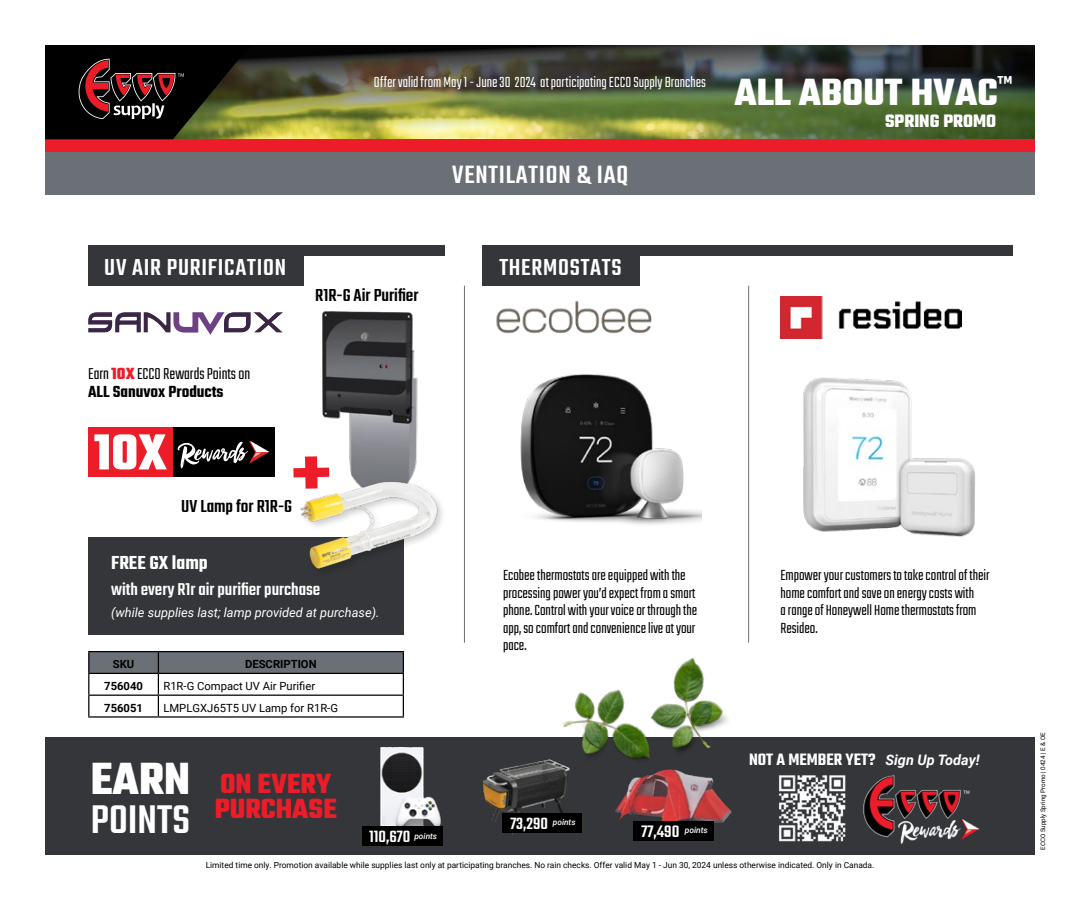
<style>
.page{position:relative;width:1080px;height:900px;background:#fff}
.page>*{position:absolute;margin:0;border:0;box-sizing:border-box;transform-origin:0 0}
.t1{font:700 54.62px "Teko";color:#fff}
.t2{font:500 43.88px "Teko";color:#fff}
.t3{font:700 41px "Teko";color:#fff}
.t4{font:700 30px/25.1px "Teko";color:#ed1c29;text-align:right}
.t5{font:500 27.5px "Teko";letter-spacing:.03em;color:#fff}
.t6{font:500 25.38px "Teko";letter-spacing:.03em;color:#fff}
.t7{font:600 20.5px "Teko";color:#fff}
.t8{font:700 19.5px "Teko";color:#fff}
.t9{font:500 19px "Teko";color:#000}
.t10{font:500 18.75px "Teko";color:#fff}
.t11{font:500 18.25px "Teko";color:#fff}
.t12{font:600 18px "Teko";color:#fff}
.t13{font:500 17.88px "Teko";color:#fff}
.t14{font:300 17.5px/17.5px "Teko";color:#000}
.t15{font:300 16.25px/17.5px "Teko";color:#000}
.t16{font:300 16.25px "Teko";color:#fff}
.t17{font:italic 12.75px "Roboto";color:#fff}
.t18{font:11.25px "Roboto";color:#000}
.t19{font:700 11.25px "Roboto";color:#000}
.t20{font:8.38px "Roboto";color:#000}
.t21{font:6.25px "Roboto";color:#000}
.s1{font-weight:700;color:#ed1c29}
.s2{font-weight:600}
.s3{font-size:48.62px;color:#fff}
.s4{font-family:"Roboto";font-weight:700;font-style:italic;font-size:14.5px}
</style>
<div class="page">
<img style="left:251px;top:45px;width:784px;height:94px">
<hr style="left:464px;top:286px;width:1px;height:357px;background:#6a7075">
<hr style="left:748px;top:286px;width:1px;height:357px;background:#6a7075">
<div style="left:45px;top:152px;width:990px;height:43px;background:#6a7075"></div>
<div style="left:45px;top:139px;width:990px;height:13px;background:#ed1c29"></div>
<svg style="left:45px;top:45px;width:206px;height:94px"></svg>
<svg style="left:88px;top:312px;width:195px;height:23px"></svg>
<div style="left:88px;top:427px;width:85px;height:50px;background:#ed1c29"></div>
<div style="left:173px;top:427px;width:101px;height:50px;background:#000"></div>
<svg style="left:178px;top:441px;width:92px;height:28px"></svg>
<img style="left:520px;top:374px;width:181px;height:151px">
<img style="left:803px;top:377px;width:172px;height:160px">
<div style="left:45px;top:737px;width:990px;height:118px;background:#343639"></div>
<img style="left:863px;top:775px;width:117px;height:69px">
<img style="left:779px;top:775px;width:67px;height:67px">
<img style="left:482px;top:761px;width:91px;height:74px">
<div style="left:502px;top:813px;width:79px;height:19px;background:#000"></div>
<img style="left:371px;top:747px;width:72px;height:80px">
<div style="left:362px;top:827px;width:81px;height:19px;background:#000"></div>
<img style="left:619px;top:815px;width:110px;height:8px">
<div style="left:633px;top:821px;width:81px;height:19px;background:#000"></div>
<img style="left:496px;top:301px;width:156px;height:33px">
<img style="left:780px;top:296px;width:181px;height:42px">
<img style="left:322px;top:311px;width:96px;height:157px">
<div style="left:88px;top:537px;width:316px;height:98px;background:#343639"></div>
<img style="left:540px;top:657px;width:192px;height:158px">
<img style="left:300px;top:468px;width:143px;height:101px">
<div style="left:88px;top:246px;width:357px;height:10px;background:#343639"></div>
<div style="left:88px;top:256px;width:215px;height:30px;background:#343639"></div>
<div style="left:482px;top:246px;width:530px;height:10px;background:#343639"></div>
<div style="left:482px;top:256px;width:158px;height:30px;background:#343639"></div>
<hr style="left:88px;top:651px;width:70px;height:1px;background:#000">
<hr style="left:158px;top:651px;width:246px;height:1px;background:#000">
<svg style="left:88px;top:652px;width:316px;height:64px"></svg>
<hr style="left:88px;top:716px;width:70px;height:2px;background:#000">
<hr style="left:158px;top:716px;width:246px;height:2px;background:#000">
<svg style="left:300px;top:456px;width:29px;height:33px"></svg>
<p class="t16" style="left:374px;top:74px;width:334px">Offer valid from May 1 - June 30 2024 at participating ECCO Supply Branches</p>
<h3 class="t5" style="left:452px;top:158px;width:178px">VENTILATION &amp; IAQ</h3>
<h3 class="t3" style="left:734px;top:65px;width:280px">ALL ABOUT HVAC<sup>™</sup></h3>
<p class="t8" style="left:885px;top:109px;width:113px">SPRING PROMO</p>
<h3 class="t6" style="left:104px;top:252px;width:183px">UV AIR PURIFICATION</h3>
<h3 class="t6" style="left:499px;top:252px;width:124px">THERMOSTATS</h3>
<p class="t9" style="left:315px;top:284px;width:105px">R1R-G Air Purifier</p>
<p class="t14" style="left:88px;top:366px;width:164px">Earn <span class="s1">10X</span>ECCO Rewards Points on<br><span class="s2">ALL Sanuvox Products</span></p>
<h1 class="t1" style="left:93px;top:417px;width:75px">10X</h1>
<p class="t9" style="left:181px;top:495px;width:112px">UV Lamp for R1R-G</p>
<p class="t7" style="left:111px;top:550px;width:98px">FREE GX lamp</p>
<p class="t17" style="left:111px;top:603px;width:270px">(while supplies last; lamp provided at purchase).</p>
<p class="t10" style="left:111px;top:578px;width:211px">with every R1r air purifier purchase</p>
<p class="t19" style="left:113px;top:657px;width:23px">SKU</p>
<p class="t19" style="left:245px;top:657px;width:73px">DESCRIPTION</p>
<p class="t19" style="left:104px;top:678px;width:40px">756040</p>
<p class="t18" style="left:163px;top:678px;width:153px">R1R-G Compact UV Air Purifier</p>
<p class="t19" style="left:104px;top:700px;width:40px">756051</p>
<p class="t18" style="left:163px;top:700px;width:176px">LMPLGXJ65T5 UV Lamp for R1R-G</p>
<p class="t15" style="left:503px;top:568px;width:196px">Ecobee thermostats are equipped with the processing power you’d expect from a smart phone. Control with your voice or through the app, so comfort and convenience live at your pace.</p>
<p class="t15" style="left:780px;top:568px;width:211px">Empower your customers to take control of their home comfort and save on energy costs with<br>a range of Honeywell Home thermostats from Resideo.</p>
<h3 class="t4" style="left:91px;top:774px;width:248px"><span class="s3">EARN</span> ON EVERY<br>PURCHASE</h3>
<h2 class="t2" style="left:91px;top:794px;width:101px">POINTS</h2>
<p class="t13" style="left:510px;top:813px;width:67px">73,290 <sup>points</sup></p>
<p class="t13" style="left:369px;top:827px;width:69px">110,670 <sup>points</sup></p>
<p class="t11" style="left:641px;top:820px;width:68px">77,490 <sup>points</sup></p>
<p class="t12" style="left:749px;top:749px;width:232px">NOT A MEMBER YET? <span class="s4">Sign Up Today!</span></p>
<p class="t20" style="left:206px;top:859px;width:670px">Limited time only. Promotion available while supplies last only at participating branches. No rain checks. Offer valid May 1 - Jun 30, 2024 unless otherwise indicated. Only in Canada.</p>
<p class="t21" style="left:1039px;top:850px;width:119px;rotate:-90deg">ECCO Supply Spring Promo | 0424 | E &amp; OE</p>
</div>
